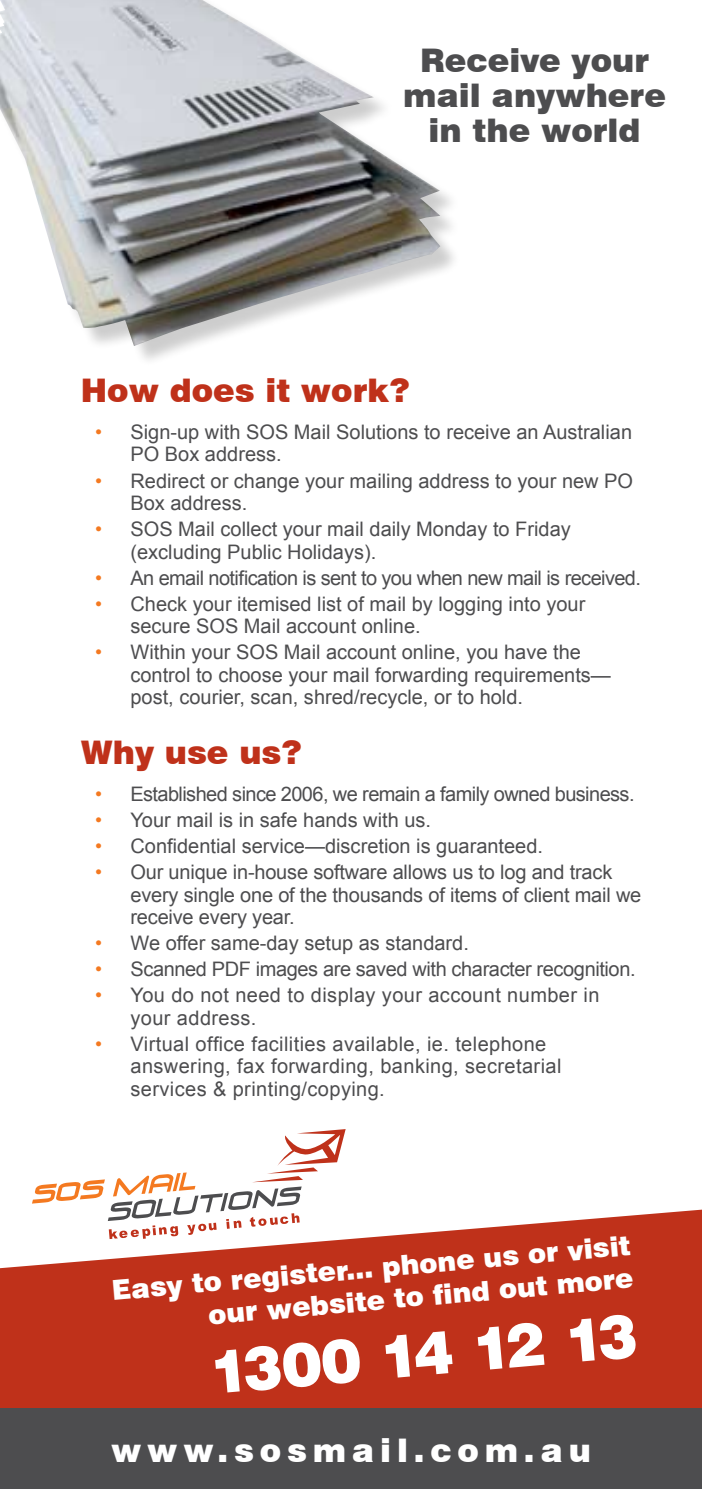
<style>
.page{position:relative;width:702px;height:1489px;background:#fff}
.page>*{position:absolute;margin:0;border:0;box-sizing:border-box;transform-origin:0 0}
.t1{font:900 60px "Swiss 721 BT";color:#fff}
.t2{font:900 32.5px/35px "Swiss 721 BT";color:#4d4d4f;text-align:center}
.t3{font:900 32.5px "Swiss 721 BT";color:#bf311a}
.t4{font:900 32.5px "Swiss 721 BT";letter-spacing:.18em;color:#fff}
.t5{font:900 27.5px/32.5px "Swiss 721 BT";color:#fff;text-align:right}
.t6{font:20px/22.5px "Arial";color:#4d4d4f}
.t7{font:20px/22.5px "Arial";letter-spacing:.02em;color:#4d4d4f}
.t8{font:20px "Arial";letter-spacing:-.03em;color:#4d4d4f}
.t9{font:20px "Arial";letter-spacing:-.02em;color:#4d4d4f}
.s1{color:#f47920}
</style>
<div class="page">
<svg style="left:0;top:1209px;width:702px;height:199px;background:#c4432e"></svg>
<svg style="left:32px;top:1129px;width:313px;height:109px"></svg>
<div style="left:0;top:1408px;width:702px;height:80px;background:#4d4d4f"></div>
<img style="left:0;top:0;width:440px;height:346px">
<h2 class="t2" style="left:403px;top:43px;width:264px">Receive your mail anywhere in the world</h2>
<h2 class="t3" style="left:81px;top:371px;width:330px">How does it work?</h2>
<p class="t6" style="left:130px;top:421px;width:503px;text-indent:-35px"><span class="s1">•</span> Sign-up with SOS Mail Solutions to receive an Australian<br>PO Box address.</p>
<p class="t6" style="left:130px;top:469px;width:504px;text-indent:-35px"><span class="s1">•</span> Redirect or change your mailing address to your new PO<br>Box address.</p>
<p class="t6" style="left:130px;top:518px;width:442px;text-indent:-35px"><span class="s1">•</span> SOS Mail collect your mail daily Monday to Friday (excluding Public Holidays).</p>
<p class="t8" style="left:95px;top:564px;width:547px"><span class="s1">•</span> An email notification is sent to you when new mail is received.</p>
<p class="t6" style="left:130px;top:592px;width:456px;text-indent:-35px"><span class="s1">•</span> Check your itemised list of mail by logging into your secure SOS Mail account online.</p>
<p class="t6" style="left:130px;top:641px;width:482px;text-indent:-35px"><span class="s1">•</span> Within your SOS Mail account online, you have the control to choose your mail forwarding requirements— post, courier, scan, shred/recycle, or to hold.</p>
<h2 class="t3" style="left:81px;top:732px;width:222px">Why use us?</h2>
<p class="t8" style="left:95px;top:780px;width:541px"><span class="s1">•</span> Established since 2006, we remain a family owned business.</p>
<p class="t6" style="left:95px;top:808px;width:337px"><span class="s1">•</span> Your mail is in safe hands with us.</p>
<p class="t6" style="left:95px;top:834px;width:449px"><span class="s1">•</span> Confidential service—discretion is guaranteed.</p>
<p class="t6" style="left:130px;top:860px;width:512px;text-indent:-35px"><span class="s1">•</span> Our unique in-house software allows us to log and track every single one of the thousands of items of client mail we receive every year.</p>
<p class="t6" style="left:95px;top:932px;width:375px"><span class="s1">•</span> We offer same-day setup as standard.</p>
<p class="t9" style="left:95px;top:956px;width:542px"><span class="s1">•</span> Scanned PDF images are saved with character recognition.</p>
<p class="t7" style="left:130px;top:984px;width:470px;text-indent:-35px"><span class="s1">•</span> You do not need to display your account number in your address.</p>
<p class="t7" style="left:130px;top:1032px;width:432px;text-indent:-35px"><span class="s1">•</span> Virtual office facilities available, ie. telephone answering, fax forwarding, banking, secretarial services &amp; printing/copying.</p>
<h3 class="t5" style="left:110px;top:1274px;width:522px;rotate:-5deg">Easy to register... phone us or visit our website to find out more</h3>
<h1 class="t1" style="left:207px;top:1335px;width:430px;rotate:-5deg">1300 14 12 13</h1>
<h2 class="t4" style="left:111px;top:1430px;width:481px">www.sosmail.com.au</h2>
</div>
